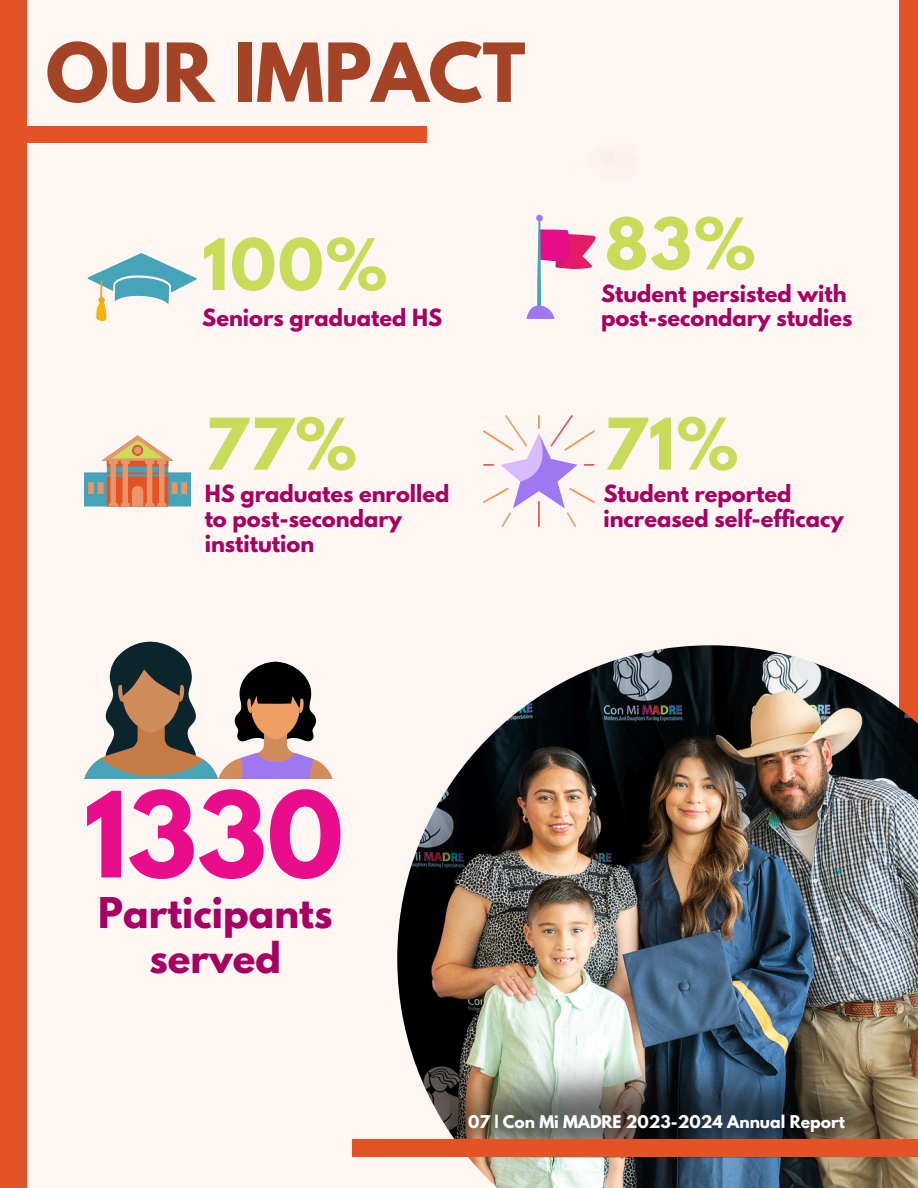
<style>
.page{position:relative;width:918px;height:1188px;background:#e45226}
.page>*{position:absolute;margin:0;border:0;box-sizing:border-box;transform-origin:0 0}
.t1{font:700 105px "League Spartan";color:#e90c8b}
.t2{font:700 72px "League Spartan";color:#a44326}
.t3{font:700 63px "League Spartan";letter-spacing:.03em;color:#c9dc5a}
.t4{font:700 37.5px/45px "League Spartan";color:#a50062;text-align:center}
.t5{font:700 21px/24.8px "League Spartan";color:#a50062}
.t6{font:700 15.6px "League Spartan";color:#fff}
</style>
<div class="page">
<div style="left:27px;top:0;width:871px;height:1188px;background:#fdf6f3"></div>
<div style="left:596px;top:138px;width:38px;height:32px;background:#fdf2ee"></div>
<div style="left:610px;top:151px;width:29px;height:21px;background:#fdf2ee"></div>
<div style="left:621px;top:143px;width:16px;height:14px;background:#fdf2ee"></div>
<div style="left:598px;top:166px;width:21px;height:14px;background:#fdf2ee"></div>
<div style="left:568px;top:158px;width:14px;height:14px;background:#fdf2ee"></div>
<div style="left:620px;top:165px;width:15px;height:14px;background:#fdf2ee"></div>
<div style="left:586px;top:150px;width:24px;height:18px;background:#fdf2ee"></div>
<div style="left:590px;top:145px;width:17px;height:17px;background:#fdf2ee"></div>
<div style="left:591px;top:163px;width:14px;height:14px;background:#fdf2ee"></div>
<div style="left:625px;top:162px;width:14px;height:15px;background:#fdf2ee"></div>
<div style="left:619px;top:166px;width:13px;height:14px;background:#fdf2ee"></div>
<div style="left:27px;top:126px;width:400px;height:17px;background:#e45226"></div>
<img style="left:397px;top:645px;width:521px;height:543px">
<img style="left:449px;top:1051px;width:444px;height:106px">
<div style="left:352px;top:1139px;width:566px;height:17px;background:#e45226"></div>
<svg style="left:84px;top:641px;width:249px;height:138px"></svg>
<svg style="left:88px;top:253px;width:109px;height:69px"></svg>
<div style="left:98px;top:297px;width:7px;height:6px;background:#e4a91d;border-radius:50%"></div>
<svg style="left:84px;top:435px;width:107px;height:71px"></svg>
<svg style="left:483px;top:415px;width:112px;height:112px"></svg>
<svg style="left:527px;top:215px;width:69px;height:104px"></svg>
<p class="t2" style="left:46px;top:37px;width:481px">OUR IMPACT</p>
<h3 class="t3" style="left:202px;top:233px;width:187px">100%</h3>
<h5 class="t5" style="left:202px;top:308px;width:242px">Seniors graduated HS</h5>
<p class="t3" style="left:205px;top:413px;width:154px">77%</p>
<h3 class="t5" style="left:205px;top:484px;width:246px">HS graduates enrolled to post-secondary institution</h3>
<h3 class="t3" style="left:605px;top:213px;width:152px">83%</h3>
<h5 class="t5" style="left:601px;top:283px;width:253px">Student persisted with post-secondary studies</h5>
<h5 class="t3" style="left:603px;top:413px;width:136px">71%</h5>
<p class="t5" style="left:603px;top:484px;width:242px">Student reported increased self-efficacy</p>
<h3 class="t1" style="left:84px;top:783px;width:261px">1330</h3>
<h5 class="t4" style="left:98px;top:895px;width:236px">Participants served</h5>
<p class="t6" style="left:468px;top:1114px;width:378px">07 | Con Mi MADRE 2023-2024 Annual Report</p>
</div>
